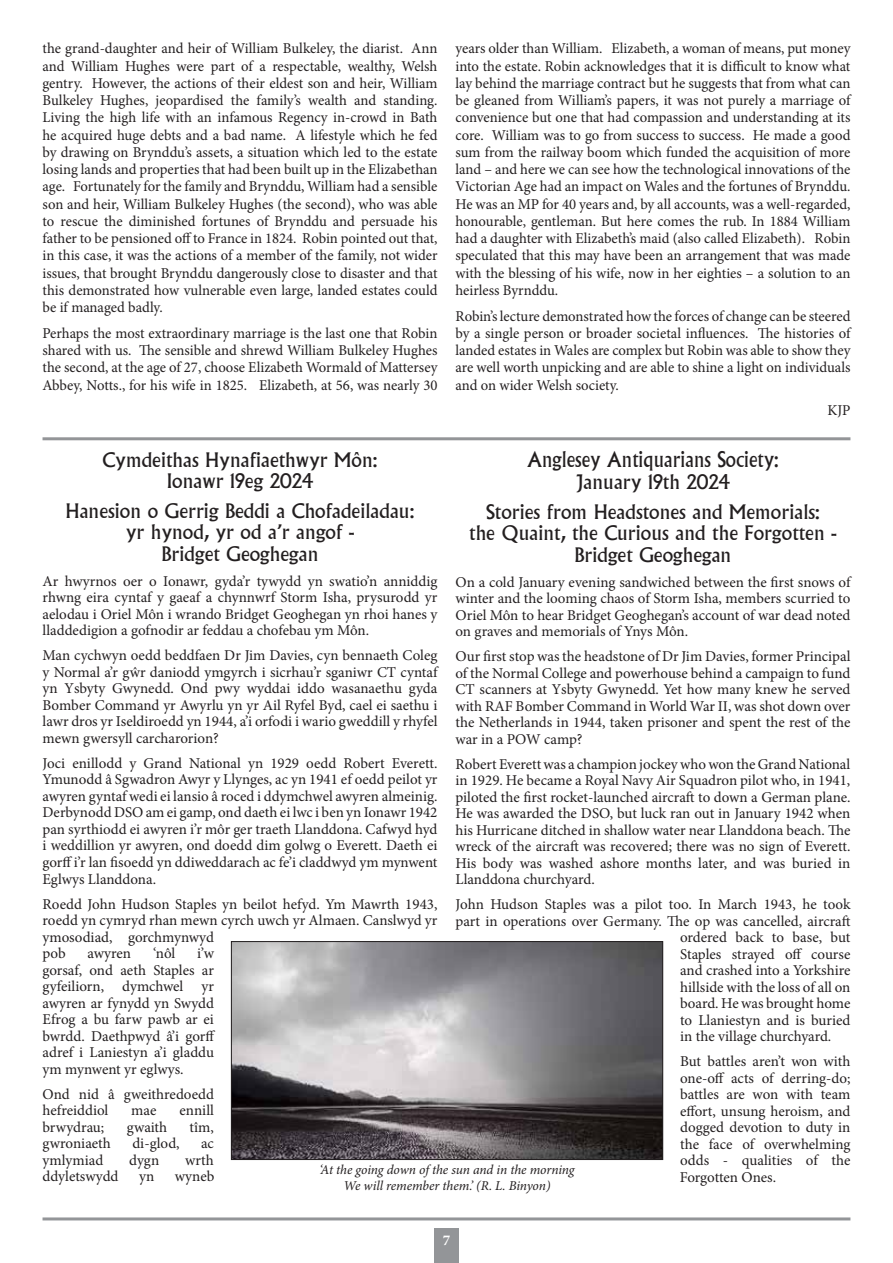
<style>
.page{position:relative;width:893px;height:1263px;background:#fff}
.page>*{position:absolute;margin:0;border:0;box-sizing:border-box;transform-origin:0 0}
.t1{font:21px "Albertus";color:#231f20;scale:.9 1}
.t2{font:19.5px/21.5px "Albertus";color:#231f20;text-align:center}
.t3{font:15px/16.5px "Minion Pro";color:#231f20;text-align:justify}
.t4{font:700 15px "Minion Pro";color:#fff}
.t5{font:italic 13.5px/16.2px "Minion Pro";letter-spacing:-.01em;color:#231f20;text-align:center}
</style>
<div class="page">
<hr style="left:43px;top:1217px;width:807px;height:3px;background:#939598">
<div style="left:434px;top:1228px;width:25px;height:35px;background:#939598"></div>
<hr style="left:43px;top:437px;width:807px;height:3px;background:#939598">
<img style="left:233px;top:943px;width:428px;height:215px">
<div style="left:231px;top:941px;width:432px;height:219px;border:1px solid #231f20"></div>
<p class="t3" style="left:43px;top:40px;width:397px;line-height:17.2px">the grand-daughter and heir of William Bulkeley, the diarist. Ann and William Hughes were part of a respectable, wealthy, Welsh gentry. However, the actions of their eldest son and heir, William Bulkeley Hughes, jeopardised the family’s wealth and standing.<br>Living the high life with an infamous Regency in-crowd in Bath he acquired huge debts and a bad name. A lifestyle which he fed by drawing on Brynddu’s assets, a situation which led to the estate losing lands and properties that had been built up in the Elizabethan age. Fortunately for the family and Brynddu, William had a sensible son and heir, William Bulkeley Hughes (the second), who was able to rescue the diminished fortunes of Brynddu and persuade his father to be pensioned off to France in 1824. Robin pointed out that, in this case, it was the actions of a member of the family, not wider issues, that brought Brynddu dangerously close to disaster and that this demonstrated how vulnerable even large, landed estates could be if managed badly.</p>
<p class="t3" style="left:43px;top:325px;width:397px;line-height:17.2px">Perhaps the most extraordinary marriage is the last one that Robin shared with us. The sensible and shrewd William Bulkeley Hughes the second, at the age of 27, choose Elizabeth Wormald of Mattersey Abbey, Notts., for his wife in 1825. Elizabeth, at 56, was nearly 30</p>
<p class="t3" style="left:455px;top:40px;width:396px;line-height:17.2px">years older than William. Elizabeth, a woman of means, put money into the estate. Robin acknowledges that it is difficult to know what lay behind the marriage contract but he suggests that from what can be gleaned from William’s papers, it was not purely a marriage of convenience but one that had compassion and understanding at its core. William was to go from success to success. He made a good sum from the railway boom which funded the acquisition of more land – and here we can see how the technological innovations of the Victorian Age had an impact on Wales and the fortunes of Brynddu.<br>He was an MP for 40 years and, by all accounts, was a well-regarded, honourable, gentleman. But here comes the rub. In 1884 William had a daughter with Elizabeth’s maid (also called Elizabeth). Robin speculated that this may have been an arrangement that was made with the blessing of his wife, now in her eighties – a solution to an heirless Byrnddu.</p>
<p class="t3" style="left:455px;top:307px;width:396px;line-height:17.2px">Robin’s lecture demonstrated how the forces of change can be steered by a single person or broader societal influences. The histories of landed estates in Wales are complex but Robin was able to show they are well worth unpicking and are able to shine a light on individuals and on wider Welsh society.</p>
<p class="t3" style="left:827px;top:402px;width:25px">KJP</p>
<h1 class="t1" style="left:527px;top:447px;width:281px">Anglesey Antiquarians Society:</h1>
<h2 class="t2" style="left:486px;top:467px;width:335px;line-height:30px">January 19th 2024<br>Stories from Headstones and Memorials:</h2>
<h2 class="t2" style="left:469px;top:523px;width:369px">the Quaint, the Curious and the Forgotten -<br>Bridget Geoghegan</h2>
<p class="t3" style="left:455px;top:574px;width:396px">On a cold January evening sandwiched between the first snows of winter and the looming chaos of Storm Isha, members scurried to Oriel Môn to hear Bridget Geoghegan’s account of war dead noted on graves and memorials of Ynys Môn.</p>
<p class="t3" style="left:455px;top:648px;width:396px">Our first stop was the headstone of Dr Jim Davies, former Principal of the Normal College and powerhouse behind a campaign to fund CT scanners at Ysbyty Gwynedd. Yet how many knew he served with RAF Bomber Command in World War II, was shot down over the Netherlands in 1944, taken prisoner and spent the rest of the war in a POW camp?</p>
<p class="t3" style="left:455px;top:756px;width:396px">Robert Everett was a champion jockey who won the Grand National in 1929. He became a Royal Navy Air Squadron pilot who, in 1941, piloted the first rocket-launched aircraft to down a German plane.<br>He was awarded the DSO, but luck ran out in January 1942 when his Hurricane ditched in shallow water near Llanddona beach. The wreck of the aircraft was recovered; there was no sign of Everett.<br>His body was washed ashore months later, and was buried in Llanddona churchyard.</p>
<p class="t3" style="left:455px;top:896px;width:396px">John Hudson Staples was a pilot too. In March 1943, he took</p>
<p class="t3" style="left:455px;top:913px;width:396px">part in operations over Germany. The op was cancelled, aircraft</p>
<p class="t3" style="left:680px;top:929px;width:172px">ordered back to base, but</p>
<p class="t3" style="left:680px;top:946px;width:172px">Staples strayed off course</p>
<p class="t3" style="left:680px;top:962px;width:172px">and crashed into a Yorkshire</p>
<p class="t3" style="left:680px;top:979px;width:172px">hillside with the loss of all on</p>
<p class="t3" style="left:680px;top:995px;width:172px">board. He was brought home</p>
<p class="t3" style="left:680px;top:1012px;width:172px">to Llaniestyn and is buried</p>
<p class="t3" style="left:680px;top:1028px;width:153px">in the village churchyard.</p>
<p class="t3" style="left:680px;top:1053px;width:172px">But battles aren’t won with one-off acts of derring-do; battles are won with team effort, unsung heroism, and dogged devotion to duty in the face of overwhelming odds - qualities of the Forgotten Ones.</p>
<h2 class="t2" style="left:103px;top:449px;width:276px">Cymdeithas Hynafiaethwyr Môn:<br>Ionawr 19eg 2024</h2>
<h2 class="t2" style="left:66px;top:500px;width:350px">Hanesion o Gerrig Beddi a Chofadeiladau: yr hynod, yr od a’r angof -<br>Bridget Geoghegan</h2>
<p class="t3" style="left:43px;top:573px;width:396px">Ar hwyrnos oer o Ionawr, gyda’r tywydd yn swatio’n anniddig rhwng eira cyntaf y gaeaf a chynnwrf Storm Isha, prysurodd yr aelodau i Oriel Môn i wrando Bridget Geoghegan yn rhoi hanes y lladdedigion a gofnodir ar feddau a chofebau ym Môn.</p>
<p class="t3" style="left:43px;top:647px;width:396px">Man cychwyn oedd beddfaen Dr Jim Davies, cyn bennaeth Coleg y Normal a’r gŵr daniodd ymgyrch i sicrhau’r sganiwr CT cyntaf yn Ysbyty Gwynedd. Ond pwy wyddai iddo wasanaethu gyda Bomber Command yr Awyrlu yn yr Ail Ryfel Byd, cael ei saethu i lawr dros yr Iseldiroedd yn 1944, a’i orfodi i wario gweddill y rhyfel mewn gwersyll carcharorion?</p>
<p class="t3" style="left:43px;top:755px;width:396px">Joci enillodd y Grand National yn 1929 oedd Robert Everett.<br>Ymunodd â Sgwadron Awyr y Llynges, ac yn 1941 ef oedd peilot yr awyren gyntaf wedi ei lansio â roced i ddymchwel awyren almeinig.<br>Derbynodd DSO am ei gamp, ond daeth ei lwc i ben yn Ionawr 1942 pan syrthiodd ei awyren i’r môr ger traeth Llanddona. Cafwyd hyd i weddillion yr awyren, ond doedd dim golwg o Everett. Daeth ei gorff i’r lan fisoedd yn ddiweddarach ac fe’i claddwyd ym mynwent Eglwys Llanddona.</p>
<p class="t3" style="left:43px;top:895px;width:396px;text-align:left">Roedd John Hudson Staples yn beilot hefyd. Ym Mawrth 1943, roedd yn cymryd rhan mewn cyrch uwch yr Almaen. Canslwyd yr ymosodiad, gorchmynwyd<br>pob</p>
<p class="t3" style="left:88px;top:945px;width:45px">awyren</p>
<p class="t3" style="left:153px;top:945px;width:24px">‘nôl</p>
<p class="t3" style="left:43px;top:945px;width:174px;text-indent:155px">i’w gorsaf, ond aeth Staples ar gyfeiliorn, dymchwel yr awyren ar fynydd yn Swydd Efrog a bu farw pawb ar ei bwrdd. Daethpwyd â’i gorff adref i Laniestyn a’i gladdu ym mynwent yr eglwys.</p>
<p class="t3" style="left:43px;top:1085px;width:173px">Ond nid â gweithredoedd hefreiddiol</p>
<p class="t3" style="left:131px;top:1102px;width:27px">mae</p>
<p class="t3" style="left:179px;top:1102px;width:36px">ennill</p>
<p class="t3" style="left:43px;top:1118px;width:63px">brwydrau;</p>
<p class="t3" style="left:127px;top:1118px;width:42px">gwaith</p>
<p class="t3" style="left:190px;top:1118px;width:26px">tîm,</p>
<p class="t3" style="left:43px;top:1135px;width:70px">gwroniaeth</p>
<p class="t3" style="left:132px;top:1135px;width:49px">di-glod,</p>
<p class="t3" style="left:201px;top:1135px;width:14px">ac</p>
<p class="t3" style="left:43px;top:1151px;width:62px">ymlymiad</p>
<p class="t3" style="left:129px;top:1151px;width:31px">dygn</p>
<p class="t3" style="left:185px;top:1151px;width:30px">wrth</p>
<p class="t3" style="left:43px;top:1168px;width:78px">ddyletswydd</p>
<p class="t3" style="left:139px;top:1168px;width:17px">yn</p>
<p class="t3" style="left:175px;top:1168px;width:41px">wyneb</p>
<p class="t5" style="left:319px;top:1162px;width:257px">‘At the going down of the sun and in the morning<br>We will remember them.’ (R. L. Binyon)</p>
<p class="t4" style="left:443px;top:1230px;width:9px">7</p>
</div>
